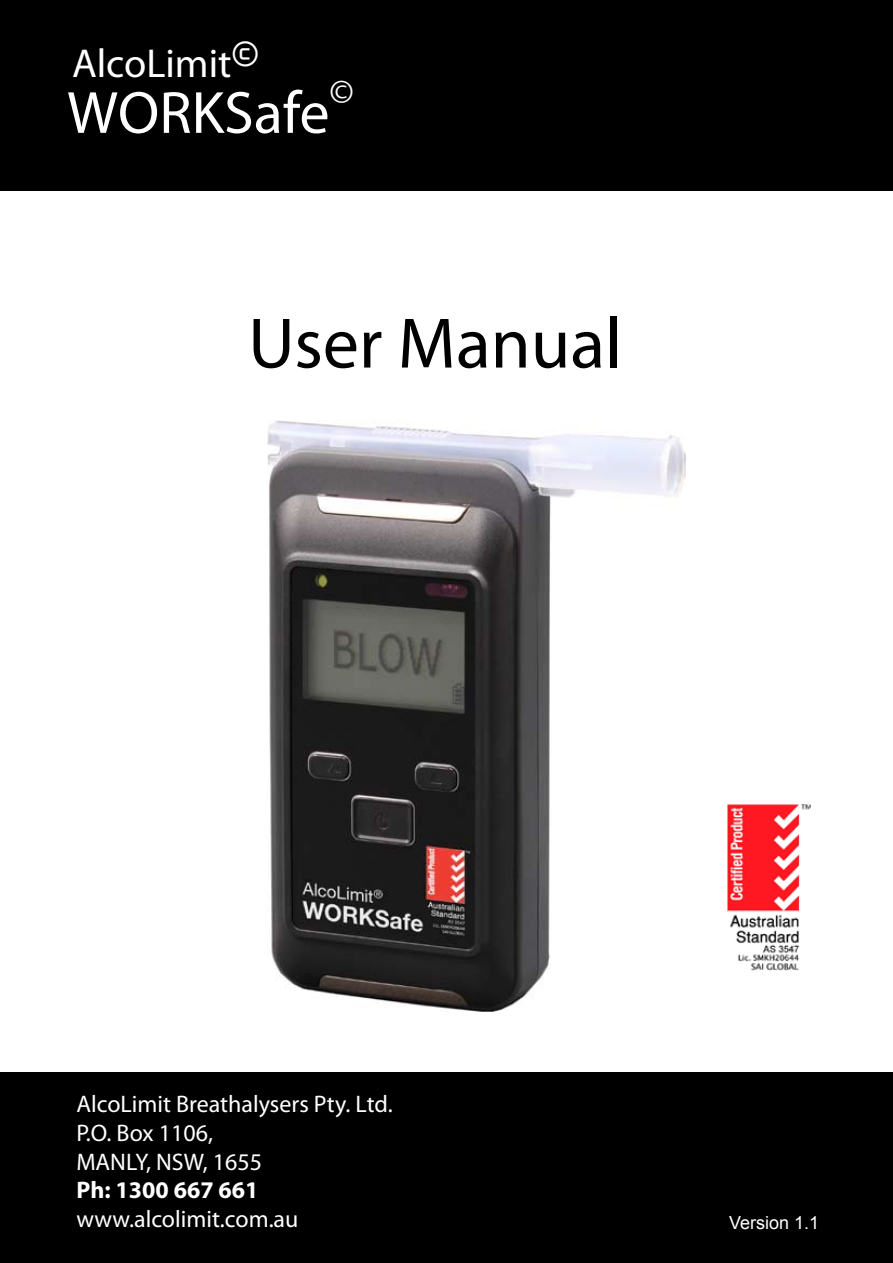
<style>
.page{position:relative;width:893px;height:1263px;background:#fff}
.page>*{position:absolute;margin:0;border:0;box-sizing:border-box;transform-origin:0 0}
.t1{font:72px "Myriad Pro";color:#000}
.t2{font:60px "Myriad Pro";color:#fff}
.t3{font:40.5px "Myriad Pro";color:#fff}
.t4{font:36px "Myriad Pro";color:#fff}
.t5{font:24px/28.8px "Myriad Pro";color:#fff}
.t6{font:700 24px "Myriad Pro";color:#fff}
.t7{font:18px "Arial";color:#fff}
</style>
<div class="page">
<div style="left:0;top:0;width:893px;height:190px;background:#000"></div>
<div style="left:0;top:1073px;width:893px;height:190px;background:#000"></div>
<img style="left:727px;top:804px;width:83px;height:167px">
<img style="left:267px;top:420px;width:418px;height:591px">
<h3 class="t3" style="left:72px;top:38px;width:189px">AlcoLimit<sup>©</sup></h3>
<h2 class="t2" style="left:67px;top:76px;width:264px">WORKSafe</h2>
<h3 class="t4" style="left:330px;top:70px;width:26px">©</h3>
<h1 class="t1" style="left:248px;top:299px;width:375px">User Manual</h1>
<p class="t5" style="left:76px;top:1089px;width:318px">AlcoLimit Breathalysers Pty. Ltd.<br>P.O. Box 1106,<br>MANLY, NSW, 1655</p>
<p class="t6" style="left:76px;top:1175px;width:183px">Ph: 1300 667 661</p>
<p class="t5" style="left:76px;top:1204px;width:223px">www.alcolimit.com.au</p>
<p class="t7" style="left:729px;top:1211px;width:92px">Version 1.1</p>
</div>
